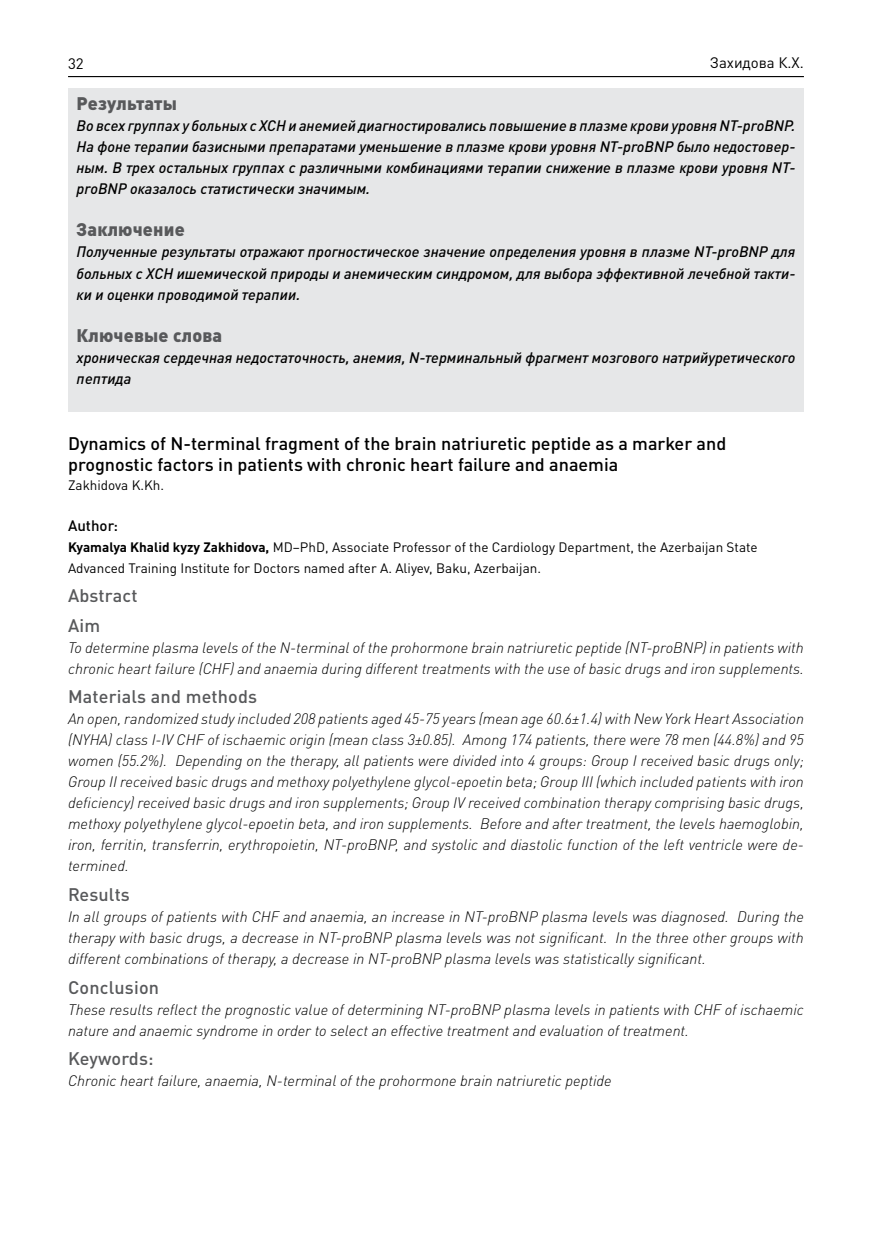
<style>
.page{position:relative;width:872px;height:1234px;background:#fff}
.page>*{position:absolute;margin:0;border:0;box-sizing:border-box;transform-origin:0 0}
.t1{font:500 18px/21.6px "DIN Pro";color:#000}
.t2{font:500 18px/29.5px "DIN Pro";letter-spacing:.01em;color:#58595b}
.t3{font:900 18px "DIN Pro";letter-spacing:.01em;color:#58595b}
.t4{font:italic 300 15px/21px "DIN Pro";color:#000}
.t5{font:italic 500 15px/21px "DIN Pro";color:#000;text-align:justify}
.t6{font:15px "DIN Pro";color:#000}
.t7{font:500 15px "DIN Pro";color:#000}
.t8{font:13.5px/21px "DIN Pro";color:#000}
.s1{font-weight:700}
</style>
<div class="page">
<hr style="left:68px;top:76px;width:736px;height:1px;background:#000">
<div style="left:68px;top:88px;width:736px;height:323px;background:#e6e7e8"></div>
<p class="t6" style="left:68px;top:52px;width:17px">32</p>
<p class="t6" style="left:710px;top:50px;width:96px">Захидова К.Х.</p>
<p class="t3" style="left:77px;top:88px;width:102px">Результаты</p>
<p class="t5" style="left:77px;top:114px;width:720px">Во всех группах у больных с ХСН и анемией диагностировались повышение в плазме крови уровня NT-proBNP.<br>На фоне терапии базисными препаратами уменьшение в плазме крови уровня NT-proBNP было недостовер&shy;ным. В трех остальных группах с различными комбинациями терапии снижение в плазме крови уровня NT&shy;proBNP оказалось статистически значимым.</p>
<p class="t3" style="left:77px;top:214px;width:110px">Заключение</p>
<p class="t5" style="left:77px;top:240px;width:720px">Полученные результаты отражают прогностическое значение определения уровня в плазме NT-proBNP для больных с ХСН ишемической природы и анемическим синдромом, для выбора эффективной лечебной такти&shy;ки и оценки проводимой терапии.</p>
<p class="t3" style="left:77px;top:319px;width:147px">Ключевые слова</p>
<p class="t5" style="left:77px;top:345px;width:720px">хроническая сердечная недостаточность, анемия, N-терминальный фрагмент мозгового натрийуретического пептида</p>
<p class="t1" style="left:68px;top:430px;width:659px">Dynamics of N-terminal fragment of the brain natriuretic peptide as a marker and prognostic factors in patients with chronic heart failure and anaemia</p>
<p class="t8" style="left:68px;top:472px;width:98px">Zakhidova K.Kh.</p>
<p class="t7" style="left:68px;top:513px;width:52px">Author:</p>
<p class="t8" style="left:68px;top:535px;width:691px"><span class="s1">Kyamalya Khalid kyzy Zakhidova,</span> MD–PhD, Associate Professor of the Cardiology Department, the Azerbaijan State<br>Advanced Training Institute for Doctors named after A. Aliyev, Baku, Azerbaijan.</p>
<p class="t2" style="left:68px;top:579px;width:71px">Abstract<br>Aim</p>
<p class="t4" style="left:68px;top:635px;width:737px">To determine plasma levels of the N-terminal of the prohormone brain natriuretic peptide (NT-proBNP) in patients with chronic heart failure (CHF) and anaemia during different treatments with the use of basic drugs and iron supplements.</p>
<p class="t2" style="left:68px;top:680px;width:191px">Materials and methods</p>
<p class="t4" style="left:68px;top:707px;width:737px;text-align:justify">An open, randomized study included 208 patients aged 45-75 years (mean age 60.6±1.4) with New York Heart Association (NYHA) class I-IV CHF of ischaemic origin (mean class 3±0.85). Among 174 patients, there were 78 men (44.8%) and 95 women (55.2%). Depending on the therapy, all patients were divided into 4 groups: Group I received basic drugs only; Group II received basic drugs and methoxy polyethylene glycol-epoetin beta; Group III (which included patients with iron deficiency) received basic drugs and iron supplements; Group IV received combination therapy comprising basic drugs, methoxy polyethylene glycol-epoetin beta, and iron supplements. Before and after treatment, the levels haemoglobin, iron, ferritin, transferrin, erythropoietin, NT-proBNP, and systolic and diastolic function of the left ventricle were de&shy;termined.</p>
<p class="t2" style="left:68px;top:877px;width:63px">Results</p>
<p class="t4" style="left:68px;top:904px;width:737px;text-align:justify">In all groups of patients with CHF and anaemia, an increase in NT-proBNP plasma levels was diagnosed. During the therapy with basic drugs, a decrease in NT-proBNP plasma levels was not significant. In the three other groups with different combinations of therapy, a decrease in NT-proBNP plasma levels was statistically significant.</p>
<p class="t2" style="left:68px;top:970px;width:92px">Conclusion</p>
<p class="t4" style="left:68px;top:997px;width:737px">These results reflect the prognostic value of determining NT-proBNP plasma levels in patients with CHF of ischaemic nature and anaemic syndrome in order to select an effective treatment and evaluation of treatment.</p>
<p class="t2" style="left:68px;top:1041px;width:87px">Keywords:</p>
<p class="t4" style="left:68px;top:1068px;width:545px">Chronic heart failure, anaemia, N-terminal of the prohormone brain natriuretic peptide</p>
</div>
